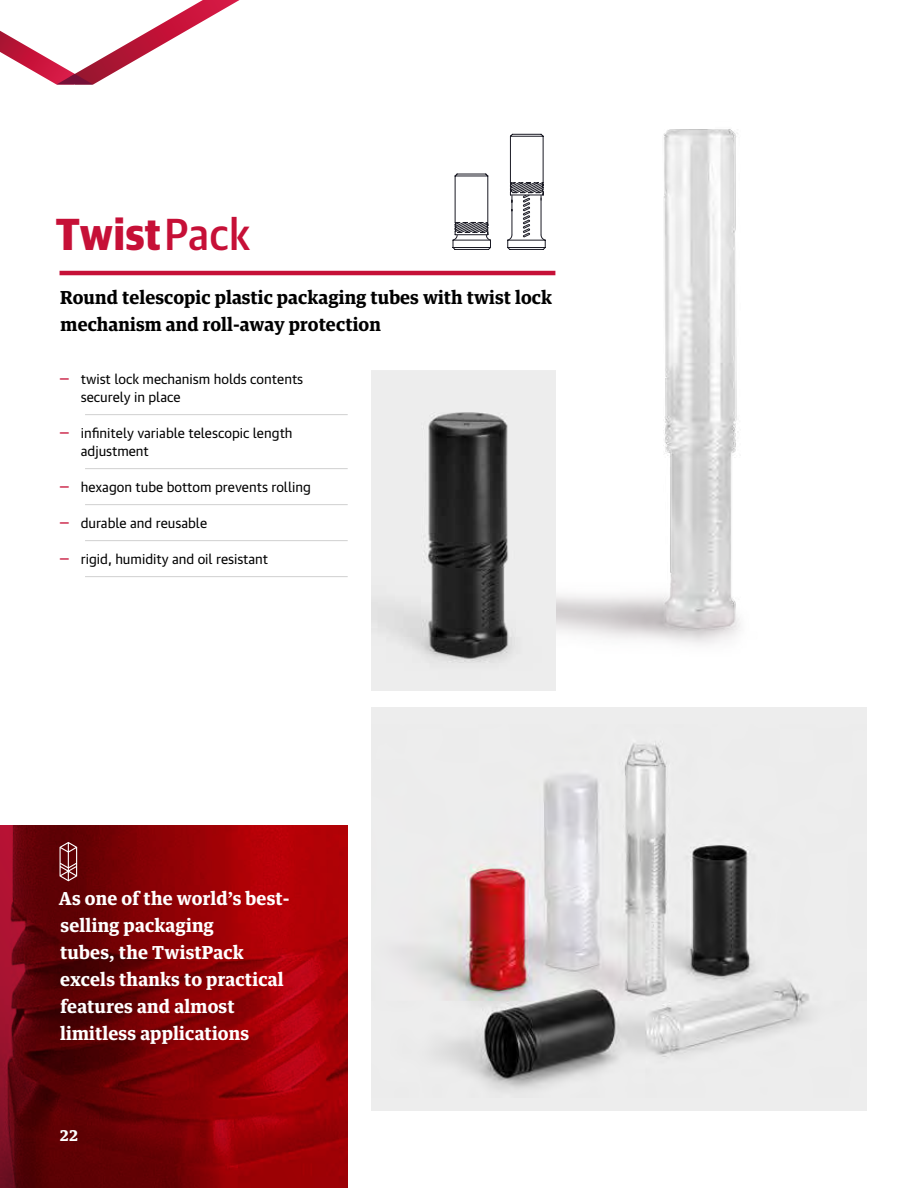
<style>
.page{position:relative;width:918px;height:1188px;background:#fff}
.page>*{position:absolute;margin:0;border:0;box-sizing:border-box;transform-origin:0 0}
.t1{font:700 45px "Guardian Sans Narrow";letter-spacing:.01em;color:#c61037}
.t2{font:700 18px/27px "Guardian Text Egyp";letter-spacing:.01em;color:#fff}
.t3{font:700 18px/27px "Guardian Text Egyp";letter-spacing:.005em;color:#000}
.t4{font:700 15px "Guardian Text Egyp";color:#fff}
.t5{font:13.5px/18px "Guardian Text Sans";color:#000}
.s1{font-weight:500}
.s2{font-weight:500;color:#c61037}
</style>
<div class="page">
<img style="left:275px;top:129px;width:466px;height:539px">
<img style="left:371px;top:371px;width:184px;height:319px">
<svg style="left:0;top:825px;width:348px;height:363px;background:#840207"></svg>
<svg style="left:60px;top:842px;width:17px;height:39px"></svg>
<svg style="left:452px;top:173px;width:39px;height:77px"></svg>
<svg style="left:507px;top:133px;width:39px;height:117px"></svg>
<svg style="left:0;top:0;width:240px;height:85px"></svg>
<div style="left:371px;top:707px;width:496px;height:404px;background:#ededed"></div>
<img style="left:402px;top:743px;width:407px;height:347px">
<hr style="left:60px;top:271px;width:495px;height:4px;background:#c61037">
<hr style="left:85px;top:414px;width:263px;height:1px;background:#d0d0d0">
<hr style="left:85px;top:468px;width:263px;height:1px;background:#d0d0d0">
<hr style="left:85px;top:504px;width:263px;height:1px;background:#d0d0d0">
<hr style="left:85px;top:540px;width:263px;height:1px;background:#d0d0d0">
<hr style="left:85px;top:576px;width:263px;height:1px;background:#d0d0d0">
<h1 class="t1" style="left:56px;top:201px;width:196px">Twist<span class="s1">Pack</span></h1>
<h2 class="t3" style="left:60px;top:283px;width:493px">Round telescopic plastic packaging tubes with twist lock mechanism and roll-away protection</h2>
<p class="t5" style="left:81px;top:368px;width:224px;text-indent:-21px"><span class="s2">—</span> twist lock mechanism holds contents securely in place</p>
<p class="t5" style="left:81px;top:422px;width:213px;text-indent:-21px"><span class="s2">—</span> infinitely variable telescopic length adjustment</p>
<p class="t5" style="left:60px;top:476px;width:253px"><span class="s2">—</span> hexagon tube bottom prevents rolling</p>
<p class="t5" style="left:60px;top:512px;width:149px"><span class="s2">—</span> durable and reusable</p>
<p class="t5" style="left:60px;top:548px;width:210px"><span class="s2">—</span> rigid, humidity and oil resistant</p>
<h2 class="t2" style="left:59px;top:883px;width:232px">As one of the world’s best&shy;selling packaging<br>tubes, the TwistPack excels thanks to practical features and almost limitless applications</h2>
<p class="t4" style="left:60px;top:1123px;width:21px">22</p>
</div>
